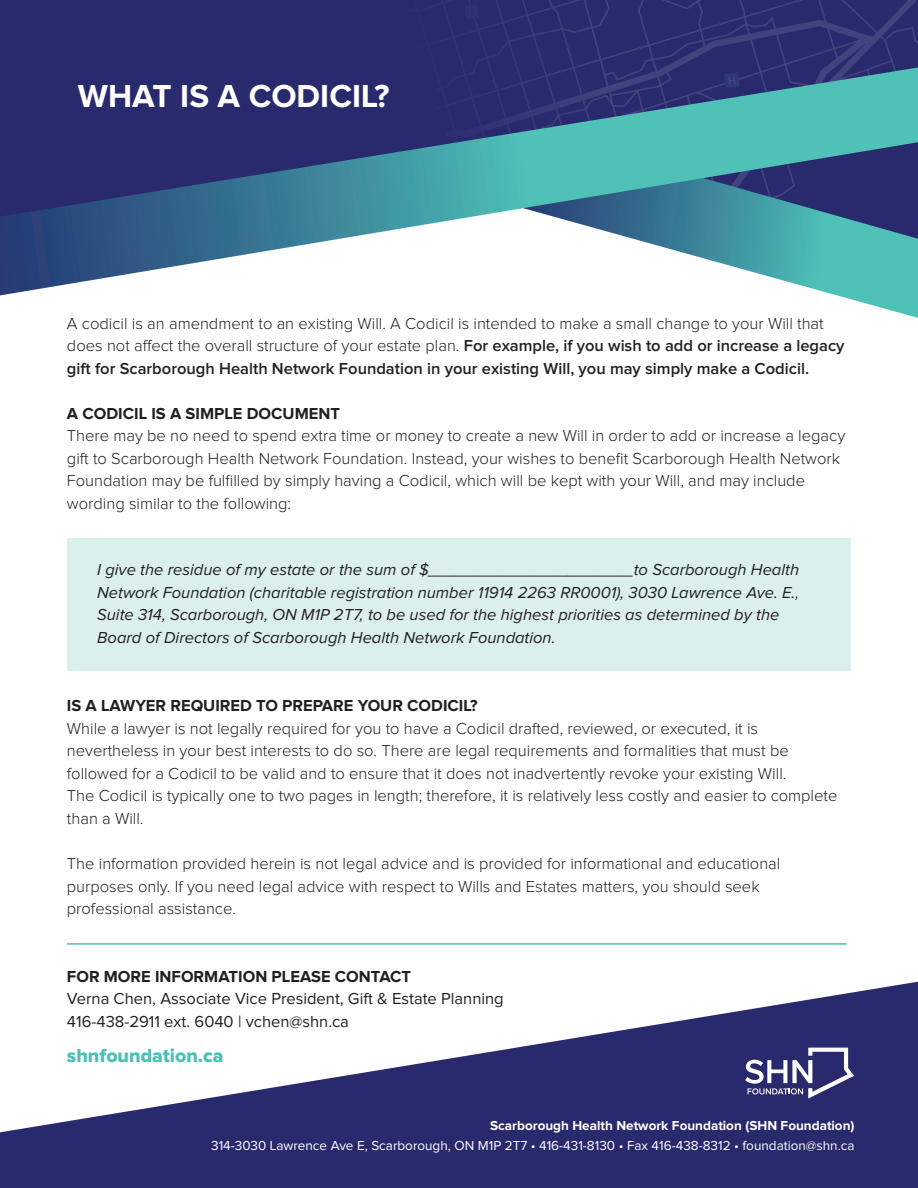
<style>
.page{position:relative;width:918px;height:1188px;background:#fff}
.page>*{position:absolute;margin:0;border:0;box-sizing:border-box;transform-origin:0 0}
.t1{font:700 33px "Proxima Nova";color:#fff}
.t2{font:19.5px "Proxima Nova Extrabld";color:#4bc0b5}
.t3{font:300 16.5px/22.5px "Proxima Nova";color:#231f20}
.t4{font:italic 16.5px/22.5px "Proxima Nova";color:#231f20}
.t5{font:700 16.5px "Proxima Nova";color:#231f20}
.t6{font:16.5px/22.5px "Proxima Nova";color:#231f20}
.t7{font:13.5px "Proxima Nova";color:#fff}
.t8{font:700 13.5px "Proxima Nova";color:#fff}
.s1{font-weight:600}
</style>
<div class="page">
<svg style="left:0;top:982px;width:918px;height:206px;fill:#29296d"></svg>
<div style="left:68px;top:538px;width:783px;height:132px;background:#dbefed"></div>
<div style="left:0;top:0;width:403px;height:67px;background:#29296d"></div>
<svg style="left:440px;top:0;width:478px;height:67px;background:#2c2c6f"></svg>
<svg style="left:830px;top:0;width:57px;height:43px;background:#2e2e70"></svg>
<svg style="left:464px;top:4px;width:16px;height:16px"></svg>
<svg style="left:836px;top:295px;width:82px;height:23px"></svg>
<svg style="left:0;top:67px;width:918px;height:228px"></svg>
<svg style="left:745px;top:1048px;width:109px;height:51px"></svg>
<hr style="left:67px;top:943px;width:780px;height:2px;background:#4bc0b5">
<h1 class="t1" style="left:78px;top:81px;width:313px">WHAT IS A CODICIL?</h1>
<p class="t3" style="left:67px;top:313px;width:779px">A codicil is an amendment to an existing Will. A Codicil is intended to make a small change to your Will that does not affect the overall structure of your estate plan. <span class="s1">For example, if you wish to add or increase a legacy gift for Scarborough Health Network Foundation in your existing Will, you may simply make a Codicil.</span></p>
<p class="t5" style="left:67px;top:406px;width:275px">A CODICIL IS A SIMPLE DOCUMENT</p>
<p class="t3" style="left:67px;top:425px;width:780px">There may be no need to spend extra time or money to create a new Will in order to add or increase a legacy gift to Scarborough Health Network Foundation. Instead, your wishes to benefit Scarborough Health Network Foundation may be fulfilled by simply having a Codicil, which will be kept with your Will, and may include wording similar to the following:</p>
<p class="t4" style="left:97px;top:559px;width:704px">I give the residue of my estate or the sum of $______________________to Scarborough Health Network Foundation (charitable registration number 11914 2263 RR0001), 3030 Lawrence Ave. E., Suite 314, Scarborough, ON M1P 2T7, to be used for the highest priorities as determined by the Board of Directors of Scarborough Health Network Foundation.</p>
<p class="t5" style="left:67px;top:698px;width:412px">IS A LAWYER REQUIRED TO PREPARE YOUR CODICIL?</p>
<p class="t3" style="left:67px;top:718px;width:772px">While a lawyer is not legally required for you to have a Codicil drafted, reviewed, or executed, it is nevertheless in your best interests to do so. There are legal requirements and formalities that must be followed for a Codicil to be valid and to ensure that it does not inadvertently revoke your existing Will.<br>The Codicil is typically one to two pages in length; therefore, it is relatively less costly and easier to complete than a Will.</p>
<p class="t3" style="left:67px;top:853px;width:715px">The information provided herein is not legal advice and is provided for informational and educational purposes only. If you need legal advice with respect to Wills and Estates matters, you should seek professional assistance.</p>
<p class="t5" style="left:67px;top:968px;width:346px">FOR MORE INFORMATION PLEASE CONTACT</p>
<p class="t6" style="left:67px;top:988px;width:438px">Verna Chen, Associate Vice President, Gift &amp; Estate Planning<br>416-438-2911 ext. 6040 | vchen@shn.ca</p>
<p class="t2" style="left:67px;top:1047px;width:158px">shnfoundation.ca</p>
<p class="t8" style="left:490px;top:1120px;width:366px">Scarborough Health Network Foundation (SHN Foundation)</p>
<p class="t7" style="left:211px;top:1139px;width:645px">314-3030 Lawrence Ave E, Scarborough, ON M1P 2T7 • 416-431-8130 • Fax 416-438-8312 • foundation@shn.ca</p>
</div>
